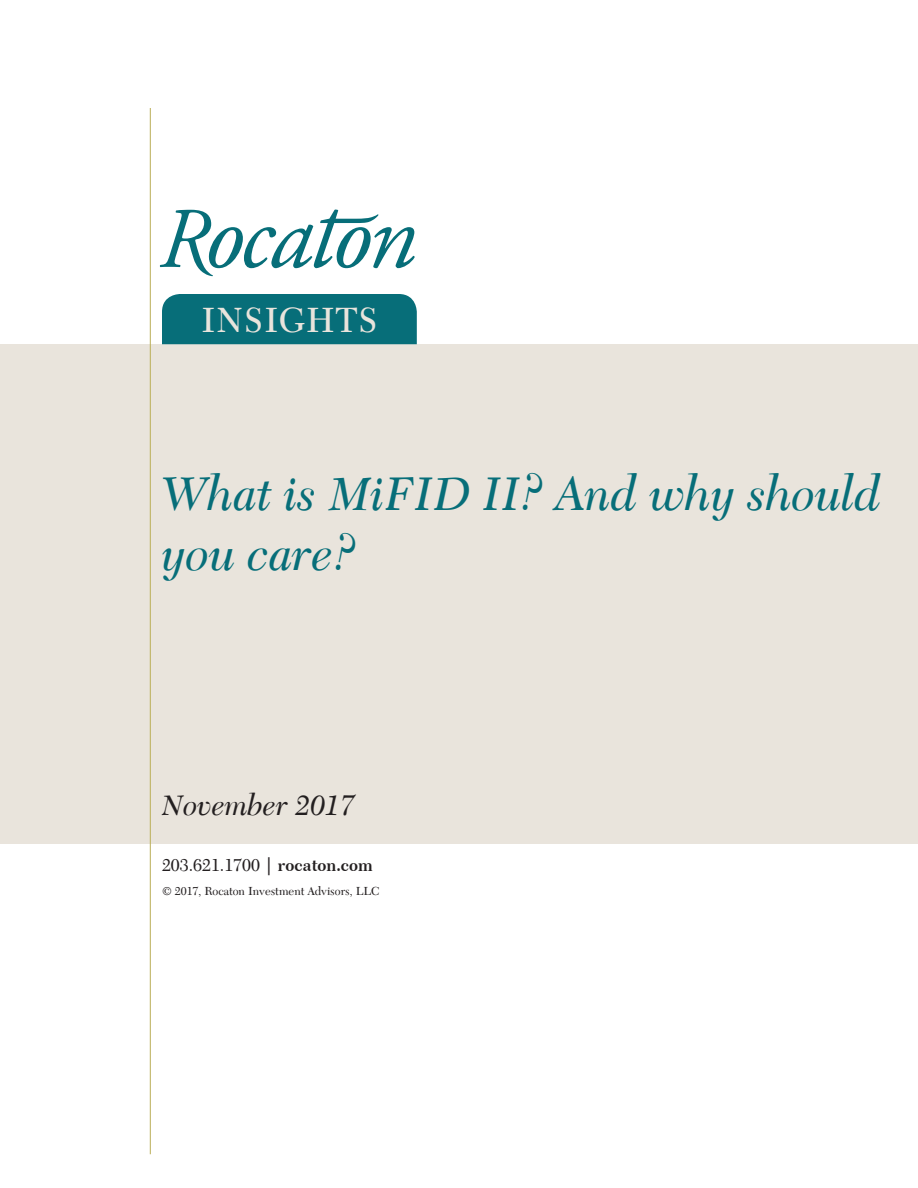
<style>
.page{position:relative;width:918px;height:1188px;background:#fff}
.page>*{position:absolute;margin:0;border:0;box-sizing:border-box;transform-origin:0 0}
.t1{font:italic 49.5px/60px "Transitional 511 BT";color:#076e79}
.t2{font:36px "Transitional 511 BT";letter-spacing:.01em;color:#e9e4dc}
.t3{font:italic 30px "Transitional 511 BT";color:#231f20}
.t4{font:18px "Transitional 511 BT";color:#231f20}
.t5{font:12px "Transitional 511 BT";color:#231f20}
.s1{font-weight:700}
</style>
<div class="page">
<div style="left:0;top:344px;width:918px;height:500px;background:#e9e4dc"></div>
<div style="left:162px;top:294px;width:255px;height:50px;background:#076e79"></div>
<hr style="left:150px;top:108px;width:1px;height:1046px;background:#baae57">
<svg style="left:160px;top:209px;width:255px;height:67px"></svg>
<p class="t2" style="left:201px;top:298px;width:178px">INSIGHTS</p>
<p class="t1" style="left:162px;top:462px;width:721px">What is MiFID II? And why should you care?</p>
<p class="t3" style="left:162px;top:786px;width:194px">November 2017</p>
<p class="t4" style="left:162px;top:854px;width:212px">203.621.1700 | <span class="s1">rocaton.com</span></p>
<p class="t5" style="left:162px;top:884px;width:219px">© 2017, Rocaton Investment Advisors, LLC</p>
</div>
